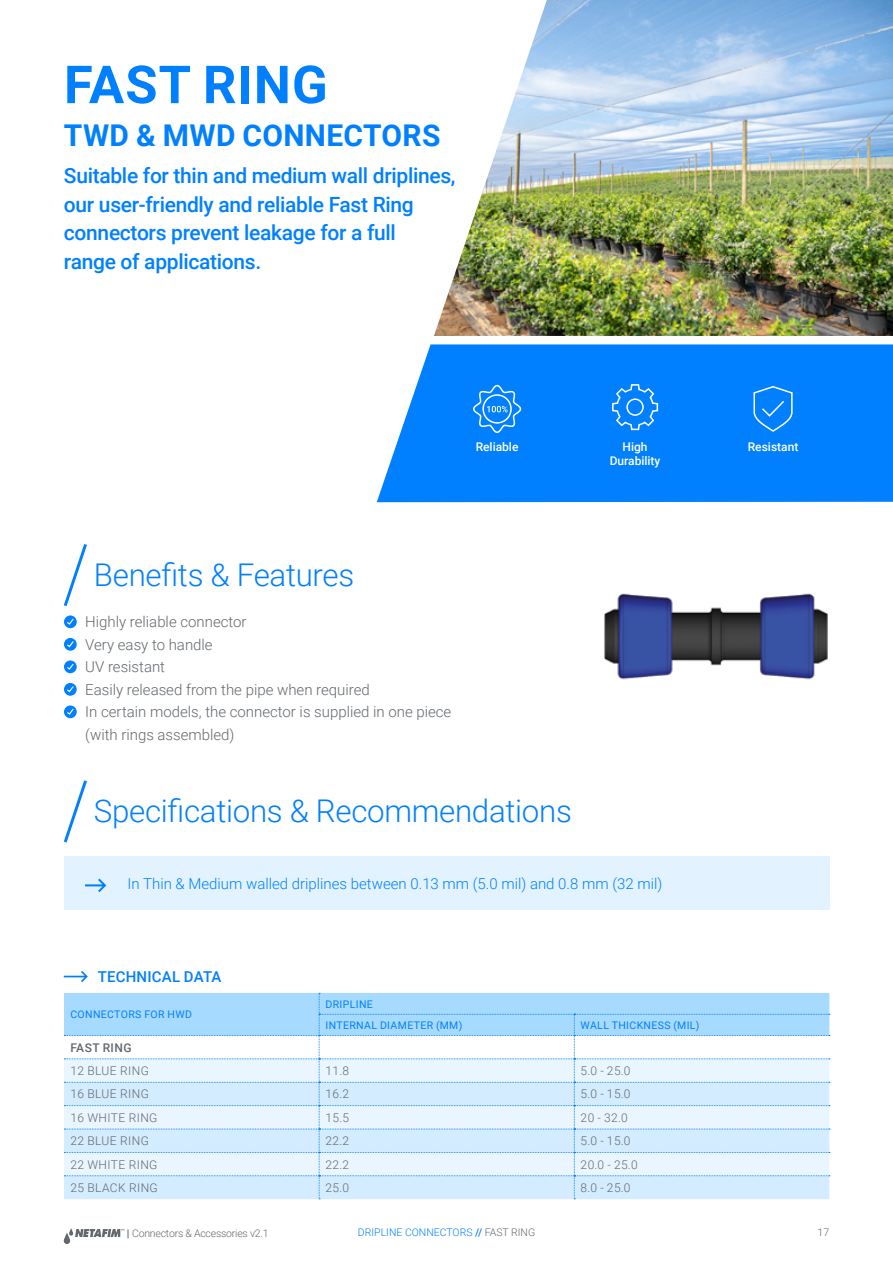
<style>
.page{position:relative;width:893px;height:1263px;background:#fff}
.page>*{position:absolute;margin:0;border:0;box-sizing:border-box;transform-origin:0 0}
.Product_name{font:700 52.5px "Roboto";letter-spacing:.02em;color:#0080ff}
.headline_main_featur{font:300 31.35px "Roboto";letter-spacing:-.01em;color:#0080ff}
.Product_Overview{font:700 30px "Roboto";letter-spacing:.01em;color:#0080ff}
.product_description{font:500 21px/28.5px "Roboto";letter-spacing:-.015em;color:#0080ff}
.regular_indented_for{font:300 15px/22.5px "Roboto";color:#62686d}
.regular_indented{font:300 15px "Roboto";color:#0080ff}
.headline_regualr{font:500 15px "Roboto";letter-spacing:.015em;color:#0080ff}
.table_cell_regular{font:300 12px "Roboto";letter-spacing:.035em;color:#62686d}
.features_bullets{font:500 12px "Roboto";color:#fff}
.table_cell_regular-2{font:500 12px "Roboto";letter-spacing:.035em;color:#62686d}
.table_header{font:10.5px "Roboto";letter-spacing:.035em;color:#0080ff}
.t1{font:300 10.5px "Roboto";letter-spacing:-.02em;color:#62686d}
.t2{font:300 10.5px "Roboto";color:#0080ff}
.s1{font-weight:900}
.s2{font-weight:500}
.s3{color:#62686d}
</style>
<div class="page">
<svg style="left:64px;top:1228px;width:60px;height:16px"></svg>
<div style="left:377px;top:344px;width:516px;height:158px;background:#0080ff"></div>
<svg style="left:753px;top:385px;width:40px;height:48px;background:#2090ff"></svg>
<svg style="left:472px;top:384px;width:50px;height:50px;background:#2a95ff"></svg>
<svg style="left:63px;top:544px;width:24px;height:63px"></svg>
<svg style="left:63px;top:780px;width:24px;height:63px"></svg>
<div style="left:64px;top:856px;width:765px;height:54px;background:#e2f3ff"></div>
<svg style="left:85px;top:878px;width:21px;height:14px"></svg>
<svg style="left:64px;top:993px;width:766px;height:206px;background:#d2ebff"></svg>
<svg style="left:64px;top:971px;width:24px;height:11px"></svg>
<img style="left:604px;top:593px;width:224px;height:87px">
<svg style="left:64px;top:615px;width:13px;height:13px"></svg>
<svg style="left:66px;top:617px;width:9px;height:9px"></svg>
<svg style="left:64px;top:638px;width:13px;height:13px"></svg>
<svg style="left:66px;top:640px;width:9px;height:8px"></svg>
<svg style="left:64px;top:660px;width:13px;height:13px"></svg>
<svg style="left:66px;top:662px;width:9px;height:9px"></svg>
<svg style="left:64px;top:683px;width:13px;height:13px"></svg>
<svg style="left:66px;top:685px;width:9px;height:8px"></svg>
<svg style="left:64px;top:705px;width:13px;height:13px"></svg>
<svg style="left:66px;top:707px;width:9px;height:9px"></svg>
<img style="left:434px;top:0;width:459px;height:336px">
<svg style="left:611px;top:383px;width:48px;height:48px;background:#2692ff"></svg>
<p class="Product_name" style="left:64px;top:48px;width:265px">FAST RING</p>
<p class="Product_Overview" style="left:64px;top:114px;width:378px">TWD &amp; MWD CONNECTORS</p>
<p class="product_description" style="left:64px;top:161px;width:393px">Suitable for thin and medium wall driplines, our user-friendly and reliable Fast Ring connectors prevent leakage for a full<br>range of applications.</p>
<p class="features_bullets" style="left:476px;top:438px;width:44px">Reliable</p>
<p class="features_bullets" style="left:748px;top:438px;width:52px">Resistant</p>
<p class="features_bullets" style="left:623px;top:438px;width:27px">High</p>
<p class="features_bullets" style="left:610px;top:452px;width:52px">Durability</p>
<p class="headline_main_featur" style="left:94px;top:553px;width:262px">Benefits &amp; Features</p>
<p class="regular_indented_for" style="left:85px;top:610px;width:163px">Highly reliable connector</p>
<p class="regular_indented_for" style="left:85px;top:632px;width:129px">Very easy to handle</p>
<p class="regular_indented_for" style="left:85px;top:655px;width:81px">UV resistant</p>
<p class="regular_indented_for" style="left:85px;top:677px;width:286px">Easily released from the pipe when required</p>
<p class="regular_indented_for" style="left:85px;top:700px;width:368px">In certain models, the connector is supplied in one piece (with rings assembled)</p>
<p class="headline_main_featur" style="left:94px;top:789px;width:479px">Specifications &amp; Recommendations</p>
<p class="regular_indented" style="left:128px;top:873px;width:536px">In Thin &amp; Medium walled driplines between 0.13 mm (5.0 mil) and 0.8 mm (32 mil)</p>
<p class="headline_regualr" style="left:98px;top:966px;width:125px">TECHNICAL DATA</p>
<p class="table_header" style="left:70px;top:1007px;width:123px">CONNECTORS FOR HWD</p>
<p class="table_header" style="left:325px;top:996px;width:49px">DRIPLINE</p>
<p class="table_header" style="left:325px;top:1018px;width:138px">INTERNAL DIAMETER (MM)</p>
<p class="table_header" style="left:581px;top:1018px;width:120px">WALL THICKNESS (MIL)</p>
<p class="table_cell_regular-2" style="left:70px;top:1039px;width:63px">FAST RING</p>
<p class="table_cell_regular" style="left:70px;top:1062px;width:80px">12 BLUE RING</p>
<p class="table_cell_regular" style="left:325px;top:1062px;width:25px">11.8</p>
<p class="table_cell_regular" style="left:581px;top:1062px;width:51px">5.0 - 25.0</p>
<p class="table_cell_regular" style="left:70px;top:1086px;width:80px">16 BLUE RING</p>
<p class="table_cell_regular" style="left:325px;top:1086px;width:25px">16.2</p>
<p class="table_cell_regular" style="left:581px;top:1086px;width:51px">5.0 - 15.0</p>
<p class="table_cell_regular" style="left:70px;top:1109px;width:89px">16 WHITE RING</p>
<p class="table_cell_regular" style="left:325px;top:1109px;width:25px">15.5</p>
<p class="table_cell_regular" style="left:581px;top:1109px;width:49px">20 - 32.0</p>
<p class="table_cell_regular" style="left:70px;top:1132px;width:80px">22 BLUE RING</p>
<p class="table_cell_regular" style="left:325px;top:1132px;width:25px">22.2</p>
<p class="table_cell_regular" style="left:581px;top:1132px;width:51px">5.0 - 15.0</p>
<p class="table_cell_regular" style="left:70px;top:1156px;width:89px">22 WHITE RING</p>
<p class="table_cell_regular" style="left:325px;top:1156px;width:25px">22.2</p>
<p class="table_cell_regular" style="left:581px;top:1156px;width:59px">20.0 - 25.0</p>
<p class="table_cell_regular" style="left:70px;top:1179px;width:89px">25 BLACK RING</p>
<p class="table_cell_regular" style="left:325px;top:1179px;width:25px">25.0</p>
<p class="table_cell_regular" style="left:581px;top:1179px;width:51px">8.0 - 25.0</p>
<p class="t1" style="left:127px;top:1225px;width:143px"><span class="s1">|</span> Connectors &amp; Accessories v2.1</p>
<p class="t2" style="left:358px;top:1225px;width:179px">DRIPLINE CONNECTORS <span class="s2">//</span> <span class="s3">FAST RING</span></p>
<p class="t1" style="left:817px;top:1225px;width:13px">17</p>
</div>
